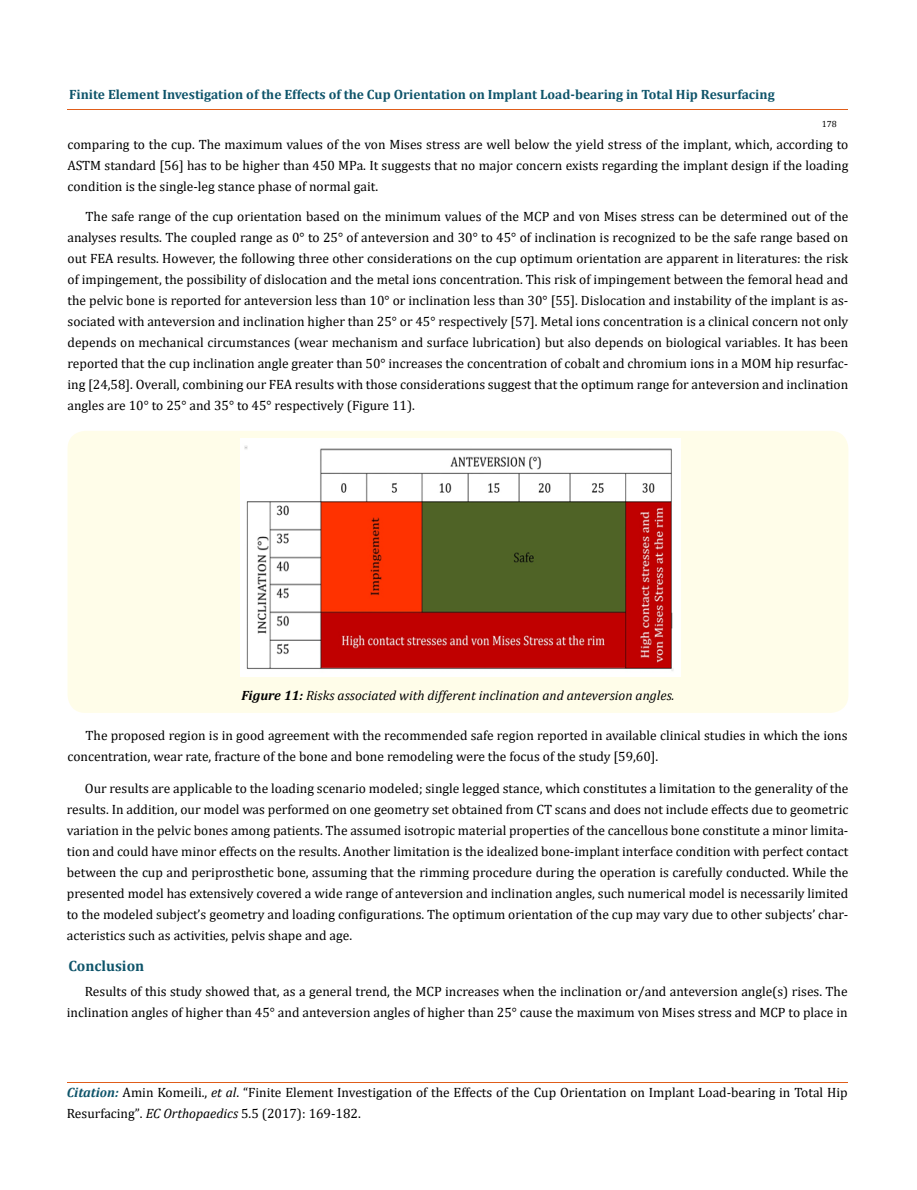
<style>
.page{position:relative;width:917px;height:1190px;background:#fff}
.page>*{position:absolute;margin:0;border:0;box-sizing:border-box;transform-origin:0 0}
.t1{font:700 15px "Cambria";color:#0e546a}
.t2{font:13.5px/21px "Cambria";color:#000;text-align:justify}
.t3{font:700 13.5px "Cambria";color:#0e546a}
.t4{font:italic 13.5px "Cambria";color:#000}
.t5{font:9px "Cambria";color:#000}
.s1{font-weight:700}
.s2{font-weight:700;font-style:italic;color:#0e546a}
.s3{font-style:italic}
.s4{font-size:13.35px}
</style>
<div class="page">
<hr style="left:68px;top:1081px;width:780px;height:1px;background:#e05d1a">
<div style="left:68px;top:431px;width:780px;height:282px;background:#fffde9;border-radius:18px"></div>
<img style="left:241px;top:439px;width:439px;height:237px">
<p class="t3" style="left:69px;top:85px;width:707px">Finite Element Investigation of the Effects of the Cup Orientation on Implant Load-bearing in Total Hip Resurfacing</p>
<p class="t5" style="left:822px;top:119px;width:16px">178</p>
<p class="t2" style="left:68px;top:133px;width:782px">comparing to the cup. The maximum values of the von Mises stress are well below the yield stress of the implant, which, according to ASTM standard [56] has to be higher than 450 MPa. It suggests that no major concern exists regarding the implant design if the loading condition is the single-leg stance phase of normal gait.</p>
<p class="t2" style="left:68px;top:206px;width:782px;text-indent:18px">The safe range of the cup orientation based on the minimum values of the MCP and von Mises stress can be determined out of the analyses results. The coupled range as 0° to 25° of anteversion and 30° to 45° of inclination is recognized to be the safe range based on out FEA results. However, the following three other considerations on the cup optimum orientation are apparent in literatures: the risk of impingement, the possibility of dislocation and the metal ions concentration. This risk of impingement between the femoral head and the pelvic bone is reported for anteversion less than 10° or inclination less than 30° [55]. Dislocation and instability of the implant is as&shy;sociated with anteversion and inclination higher than 25° or 45° respectively [57]. Metal ions concentration is a clinical concern not only depends on mechanical circumstances (wear mechanism and surface lubrication) but also depends on biological variables. It has been reported that the cup inclination angle greater than 50° increases the concentration of cobalt and chromium ions in a MOM hip resurfac&shy;ing [24,58]. Overall, combining our FEA results with those considerations suggest that the optimum range for anteversion and inclination angles are 10° to 25° and 35° to 45° respectively (Figure 11).</p>
<p class="t4" style="left:241px;top:685px;width:434px"><span class="s1">Figure 11:</span> Risks associated with different inclination and anteversion angles.</p>
<p class="t2" style="left:67px;top:725px;width:781px;text-indent:18px">The proposed region is in good agreement with the recommended safe region reported in available clinical studies in which the ions concentration, wear rate, fracture of the bone and bone remodeling were the focus of the study [59,60].</p>
<p class="t2" style="left:67px;top:778px;width:783px;text-indent:18px">Our results are applicable to the loading scenario modeled; single legged stance, which constitutes a limitation to the generality of the results. In addition, our model was performed on one geometry set obtained from CT scans and does not include effects due to geometric variation in the pelvic bones among patients. The assumed isotropic material properties of the cancellous bone constitute a minor limita&shy;tion and could have minor effects on the results. Another limitation is the idealized bone-implant interface condition with perfect contact between the cup and periprosthetic bone, assuming that the rimming procedure during the operation is carefully conducted. While the presented model has extensively covered a wide range of anteversion and inclination angles, such numerical model is necessarily limited to the modeled subject’s geometry and loading configurations. The optimum orientation of the cup may vary due to other subjects’ char&shy;acteristics such as activities, pelvis shape and age.</p>
<p class="t1" style="left:68px;top:955px;width:77px">Conclusion</p>
<p class="t2" style="left:67px;top:980px;width:782px;text-align:right">Results of this study showed that, as a general trend, the MCP increases when the inclination or/and anteversion angle(s) rises. The inclination angles of higher than 45° and anteversion angles of higher than 25° cause the maximum von Mises stress and MCP to place in</p>
<p class="t2" style="left:67px;top:1081px;width:782px"><span class="s2">Citation:</span> Amin Komeili., <span class="s3">et al</span>. “Finite Element Investigation of the Effects of the Cup Orientation on Implant Load-bearing in Total Hip<br>Resurfacing”<span class="s4">.</span> <span class="s3">EC Orthopaedics</span> <span class="s4">5</span>.5 (2017): 169-182.</p>
</div>
